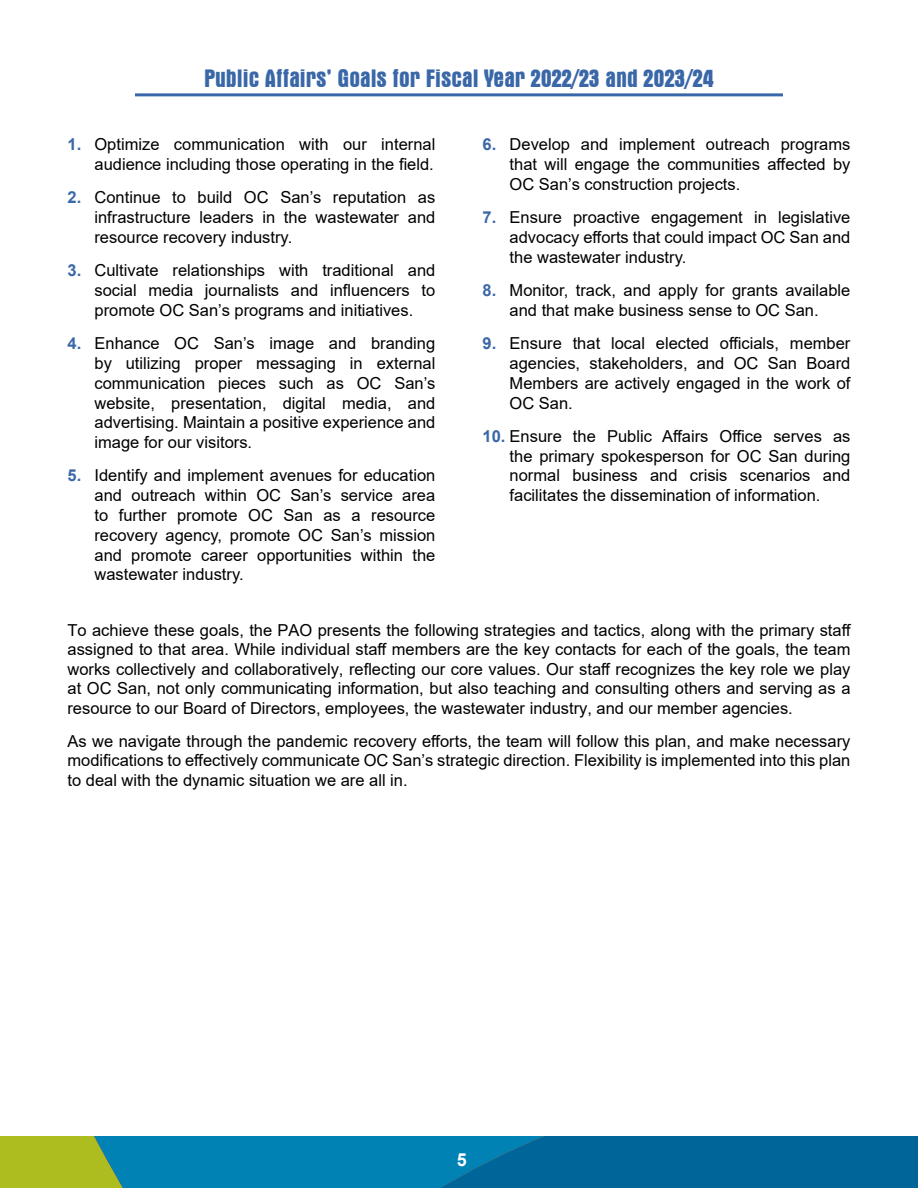
<style>
.page{position:relative;width:918px;height:1188px;background:#fff}
.page>*{position:absolute;margin:0;border:0;box-sizing:border-box;transform-origin:0 0}
.t1{font:700 condensed 25.5px "Aurora BT";color:#3a67a7}
.t2{font:700 18px "Arial";color:#fff}
.t3{font:16.5px/19.8px "Arial";color:#000;text-align:justify}
.s1{font-weight:700;color:#3a67a7}
</style>
<div class="page">
<svg style="left:0;top:1136px;width:917px;height:52px"></svg>
<hr style="left:135px;top:93px;width:648px;height:3px;background:#3a67a7">
<h1 class="t1" style="left:204px;top:63px;width:511px">Public Affairs’ Goals for Fiscal Year 2022/23 and 2023/24</h1>
<p class="t3" style="left:68px;top:134px;width:369px;text-align:right"><span class="s1">1.</span> Optimize communication with our internal audience including those operating in the field.</p>
<p class="t3" style="left:94px;top:188px;width:342px;text-indent:-27px"><span class="s1">2.</span> Continue to build OC San’s reputation as infrastructure leaders in the wastewater and resource recovery industry.</p>
<p class="t3" style="left:94px;top:260px;width:342px;text-indent:-27px"><span class="s1">3.</span> Cultivate relationships with traditional and social media journalists and influencers to promote OC San’s programs and initiatives.</p>
<p class="t3" style="left:94px;top:333px;width:342px;text-indent:-27px"><span class="s1">4.</span> Enhance OC San’s image and branding by utilizing proper messaging in external communication pieces such as OC San’s website, presentation, digital media, and advertising. Maintain a positive experience and image for our visitors.</p>
<p class="t3" style="left:94px;top:466px;width:342px;text-indent:-27px"><span class="s1">5.</span> Identify and implement avenues for education and outreach within OC San’s service area to further promote OC San as a resource recovery agency, promote OC San’s mission and promote career opportunities within the wastewater industry.</p>
<p class="t3" style="left:510px;top:134px;width:342px;text-indent:-27px"><span class="s1">6.</span> Develop and implement outreach programs that will engage the communities affected by OC San’s construction projects.</p>
<p class="t3" style="left:510px;top:207px;width:342px;text-indent:-27px"><span class="s1">7.</span> Ensure proactive engagement in legislative advocacy efforts that could impact OC San and the wastewater industry.</p>
<p class="t3" style="left:483px;top:280px;width:369px;text-align:center"><span class="s1">8.</span> Monitor, track, and apply for grants available and that make business sense to OC San.</p>
<p class="t3" style="left:510px;top:333px;width:342px;text-indent:-27px"><span class="s1">9.</span> Ensure that local elected officials, member agencies, stakeholders, and OC San Board Members are actively engaged in the work of OC San.</p>
<p class="t3" style="left:510px;top:426px;width:342px;text-indent:-27px"><span class="s1">10.</span> Ensure the Public Affairs Office serves as the primary spokesperson for OC San during normal business and crisis scenarios and facilitates the dissemination of information.</p>
<p class="t3" style="left:68px;top:620px;width:785px">To achieve these goals, the PAO presents the following strategies and tactics, along with the primary staff assigned to that area. While individual staff members are the key contacts for each of the goals, the team works collectively and collaboratively, reflecting our core values. Our staff recognizes the key role we play at OC San, not only communicating information, but also teaching and consulting others and serving as a resource to our Board of Directors, employees, the wastewater industry, and our member agencies.</p>
<p class="t3" style="left:68px;top:731px;width:784px">As we navigate through the pandemic recovery efforts, the team will follow this plan, and make necessary modifications to effectively communicate OC San’s strategic direction. Flexibility is implemented into this plan to deal with the dynamic situation we are all in.</p>
<p class="t2" style="left:457px;top:1147px;width:12px">5</p>
</div>
